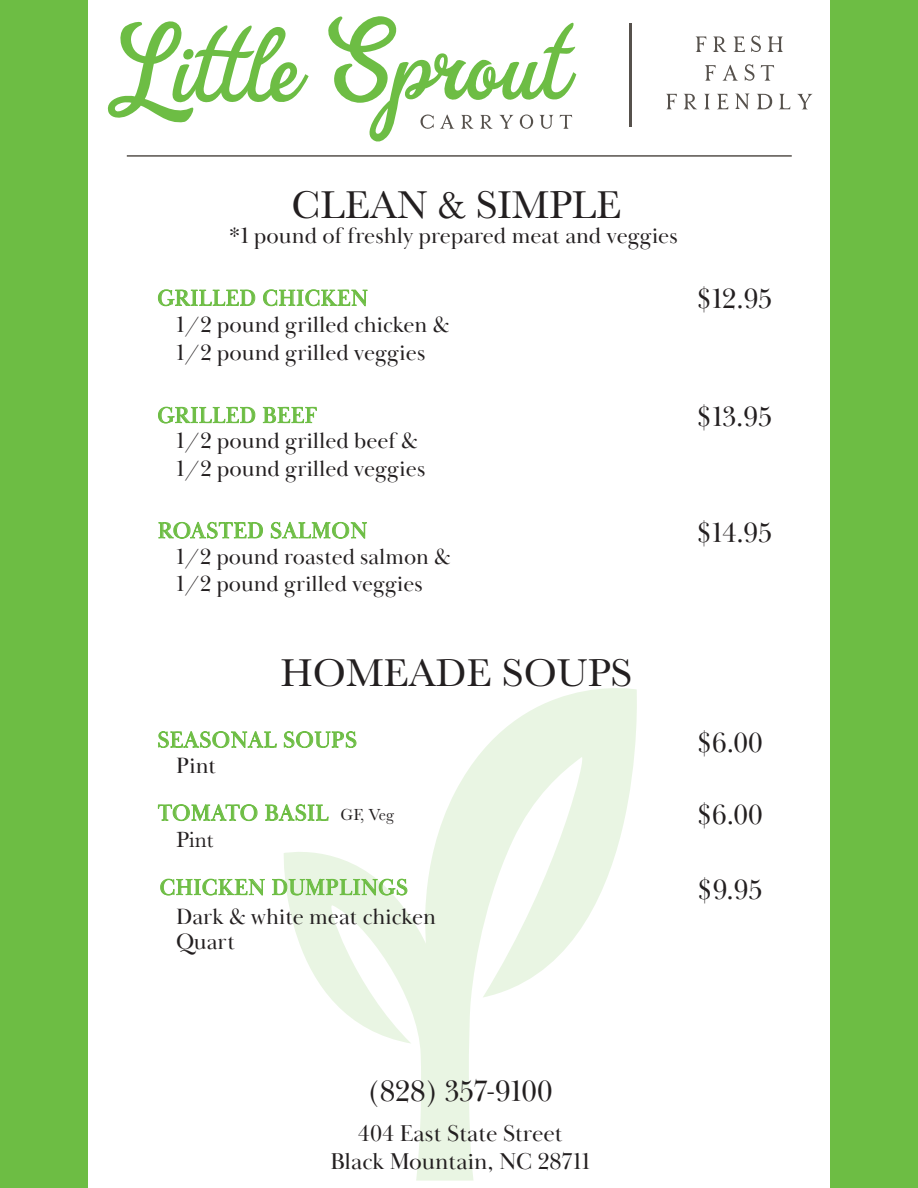
<style>
.page{position:relative;width:918px;height:1188px;background:#fff}
.page>*{position:absolute;margin:0;border:0;box-sizing:border-box;transform-origin:0 0}
.t1{font:40.35px "Baskerville";color:#231f20}
.t2{font:30.15px "Baskerville Display PT";color:#231f20}
.t3{font:28.5px "Baskerville Display PT";color:#231f20}
.t4{font:23.55px/28.2px "Baskerville Display PT";color:#231f20;text-align:center}
.t5{font:22.8px/27.3px "Baskerville Display PT";color:#231f20}
.t6{font:22.8px "Baskerville Display PT";letter-spacing:.03em;color:#6dbd44}
.t7{font:22.8px "Baskerville";color:#231f20}
.t8{font:22.5px/27px "Baskerville Display PT";color:#231f20}
.t9{font:16.65px "Baskerville";color:#231f20}
</style>
<div class="page">
<div style="left:0;top:0;width:88px;height:1188px;background:#6dbd44"></div>
<div style="left:830px;top:0;width:88px;height:1188px;background:#6dbd44"></div>
<svg style="left:284px;top:688px;width:353px;height:493px"></svg>
<hr style="left:629px;top:24px;width:3px;height:103px;background:#56514c">
<svg style="left:695px;top:37px;width:11px;height:15px"></svg>
<svg style="left:713px;top:37px;width:14px;height:15px"></svg>
<svg style="left:733px;top:37px;width:12px;height:15px"></svg>
<svg style="left:751px;top:36px;width:10px;height:16px"></svg>
<svg style="left:767px;top:37px;width:16px;height:15px"></svg>
<svg style="left:705px;top:65px;width:11px;height:16px"></svg>
<svg style="left:722px;top:65px;width:16px;height:16px"></svg>
<svg style="left:745px;top:64px;width:9px;height:17px"></svg>
<svg style="left:761px;top:65px;width:13px;height:16px"></svg>
<svg style="left:666px;top:94px;width:11px;height:15px"></svg>
<svg style="left:684px;top:94px;width:13px;height:15px"></svg>
<svg style="left:704px;top:94px;width:6px;height:15px"></svg>
<svg style="left:717px;top:94px;width:11px;height:15px"></svg>
<svg style="left:735px;top:94px;width:14px;height:15px"></svg>
<svg style="left:757px;top:94px;width:15px;height:15px"></svg>
<svg style="left:779px;top:94px;width:11px;height:15px"></svg>
<svg style="left:797px;top:94px;width:16px;height:15px"></svg>
<svg style="left:328px;top:16px;width:249px;height:126px"></svg>
<svg style="left:107px;top:21px;width:202px;height:102px"></svg>
<hr style="left:127px;top:155px;width:665px;height:2px;background:#56514c">
<svg style="left:158px;top:289px;width:98px;height:18px"></svg>
<svg style="left:263px;top:289px;width:105px;height:18px"></svg>
<svg style="left:158px;top:406px;width:98px;height:18px"></svg>
<svg style="left:263px;top:407px;width:54px;height:16px"></svg>
<svg style="left:158px;top:521px;width:105px;height:18px"></svg>
<svg style="left:271px;top:521px;width:96px;height:18px"></svg>
<svg style="left:158px;top:731px;width:119px;height:17px"></svg>
<svg style="left:284px;top:731px;width:73px;height:17px"></svg>
<svg style="left:158px;top:804px;width:100px;height:18px"></svg>
<svg style="left:265px;top:804px;width:64px;height:18px"></svg>
<svg style="left:160px;top:878px;width:105px;height:18px"></svg>
<svg style="left:272px;top:877px;width:136px;height:22px"></svg>
<h1 class="t1" style="left:291px;top:179px;width:332px">CLEAN &amp; SIMPLE</h1>
<p class="t5" style="left:229px;top:223px;width:451px">*1 pound of freshly prepared meat and veggies</p>
<p class="t6" style="left:157px;top:284px;width:212px">GRILLED CHICKEN</p>
<p class="t5" style="left:176px;top:312px;width:275px">1/2 pound grilled chicken &amp;<br>1/2 pound grilled veggies</p>
<p class="t3" style="left:696px;top:282px;width:78px">$12.95</p>
<p class="t6" style="left:157px;top:402px;width:161px">GRILLED BEEF</p>
<p class="t3" style="left:696px;top:399px;width:77px">$13.95</p>
<p class="t5" style="left:176px;top:428px;width:251px">1/2 pound grilled beef &amp;<br>1/2 pound grilled veggies</p>
<p class="t6" style="left:158px;top:517px;width:211px">ROASTED SALMON</p>
<p class="t3" style="left:696px;top:516px;width:78px">$14.95</p>
<p class="t8" style="left:176px;top:544px;width:276px">1/2 pound roasted salmon &amp;<br>1/2 pound grilled veggies</p>
<h1 class="t1" style="left:281px;top:647px;width:353px">HOMEADE SOUPS</h1>
<p class="t6" style="left:158px;top:726px;width:201px">SEASONAL SOUPS</p>
<p class="t3" style="left:696px;top:725px;width:68px">$6.00</p>
<p class="t5" style="left:176px;top:753px;width:41px">Pint</p>
<p class="t6" style="left:158px;top:799px;width:172px">TOMATO BASIL</p>
<p class="t3" style="left:696px;top:798px;width:68px">$6.00</p>
<p class="t9" style="left:341px;top:804px;width:55px">GF, Veg</p>
<p class="t7" style="left:176px;top:825px;width:39px">Pint</p>
<p class="t6" style="left:160px;top:874px;width:250px">CHICKEN DUMPLINGS</p>
<p class="t3" style="left:697px;top:872px;width:67px">$9.95</p>
<p class="t5" style="left:176px;top:903px;width:261px">Dark &amp; white meat chicken</p>
<p class="t5" style="left:176px;top:928px;width:60px">Quart</p>
<h2 class="t2" style="left:368px;top:1073px;width:186px">(828) 357-9100</h2>
<p class="t4" style="left:330px;top:1119px;width:261px">404 East State Street<br>Black Mountain, NC 28711</p>
</div>
